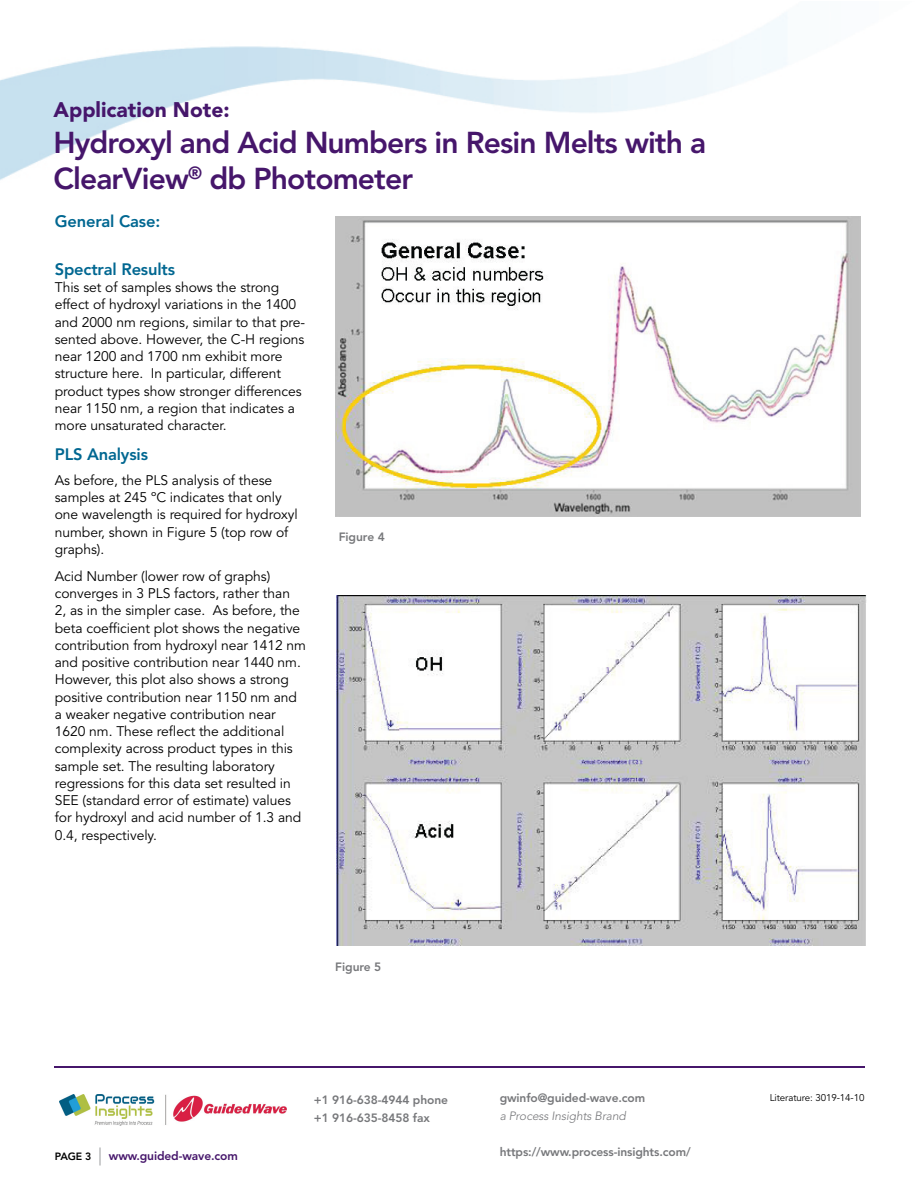
<style>
.page{position:relative;width:918px;height:1188px;background:#fff}
.page>*{position:absolute;margin:0;border:0;box-sizing:border-box;transform-origin:0 0}
.t1{font:800 30px/36px "Avenir LT Std";letter-spacing:-.03em;color:#46166b}
.t2{font:900 21px "Avenir LT Std";color:#46166b}
.t3{font:800 16.5px "Avenir LT Std";letter-spacing:-.01em;color:#006791}
.t4{font:13.8px/17.2px "Avenir LT Std";letter-spacing:-.005em;color:#000}
.t5{font:800 12px/18px "Avenir LT Std";letter-spacing:-.01em;color:#77787b}
.t6{font:800 12px "Avenir LT Std";letter-spacing:-.01em;color:#46166b}
.t7{font:italic 300 12px "Avenir LT Std";letter-spacing:-.01em;color:#77787b}
.t8{font:9.75px "Avenir LT Std";letter-spacing:-.01em;color:#000}
.s1{font-size:10.5px;color:#000}
.s2{font-weight:300;font-size:18px;color:#939598}
</style>
<div class="page">
<img style="left:1px;top:12px;width:786px;height:168px">
<hr style="left:54px;top:1067px;width:811px;height:1px;background:#46166b">
<img style="left:335px;top:216px;width:525px;height:301px">
<img style="left:337px;top:595px;width:530px;height:350px">
<img style="left:60px;top:1095px;width:227px;height:30px">
<h2 class="t2" style="left:54px;top:101px;width:178px">Application Note:</h2>
<h1 class="t1" style="left:54px;top:127px;width:654px">Hydroxyl and Acid Numbers in Resin Melts with a<br>ClearView<sup>®</sup> db Photometer</h1>
<p class="t3" style="left:55px;top:214px;width:107px">General Case:</p>
<p class="t3" style="left:55px;top:262px;width:122px">Spectral Results</p>
<p class="t4" style="left:55px;top:280px;width:252px">This set of samples shows the strong effect of hydroxyl variations in the 1400 and 2000 nm regions, similar to that pre&shy;sented above. However, the C-H regions near 1200 and 1700 nm exhibit more structure here. In particular, different product types show stronger differences near 1150 nm, a region that indicates a more unsaturated character.</p>
<p class="t3" style="left:55px;top:447px;width:95px">PLS Analysis</p>
<p class="t4" style="left:55px;top:473px;width:245px">As before, the PLS analysis of these samples at 245 ºC indicates that only one wavelength is required for hydroxyl number, shown in Figure 5 (top row of graphs).</p>
<p class="t4" style="left:55px;top:569px;width:253px">Acid Number (lower row of graphs) converges in 3 PLS factors, rather than<br>2, as in the simpler case. As before, the beta coefficient plot shows the negative contribution from hydroxyl near 1412 nm and positive contribution near 1440 nm.<br>However, this plot also shows a strong positive contribution near 1150 nm and a weaker negative contribution near 1620 nm. These reflect the additional complexity across product types in this sample set. The resulting laboratory regressions for this data set resulted in SEE (standard error of estimate) values for hydroxyl and acid number of 1.3 and 0.4, respectively.</p>
<p class="t5" style="left:339px;top:529px;width:48px">Figure 4</p>
<p class="t5" style="left:335px;top:958px;width:48px">Figure 5</p>
<p class="t6" style="left:55px;top:1150px;width:185px"><span class="s1">PAGE 3</span> <span class="s2">|</span> www.guided-wave.com</p>
<p class="t5" style="left:314px;top:1092px;width:136px">+1 916-638-4944 phone +1 916-635-8458 fax</p>
<p class="t5" style="left:500px;top:1090px;width:147px">gwinfo@guided-wave.com</p>
<p class="t7" style="left:500px;top:1111px;width:128px">a Process Insights Brand</p>
<p class="t5" style="left:500px;top:1144px;width:192px">https://www.process-insights.com/</p>
<p class="t8" style="left:770px;top:1093px;width:96px">Literature: 3019-14-10</p>
</div>
